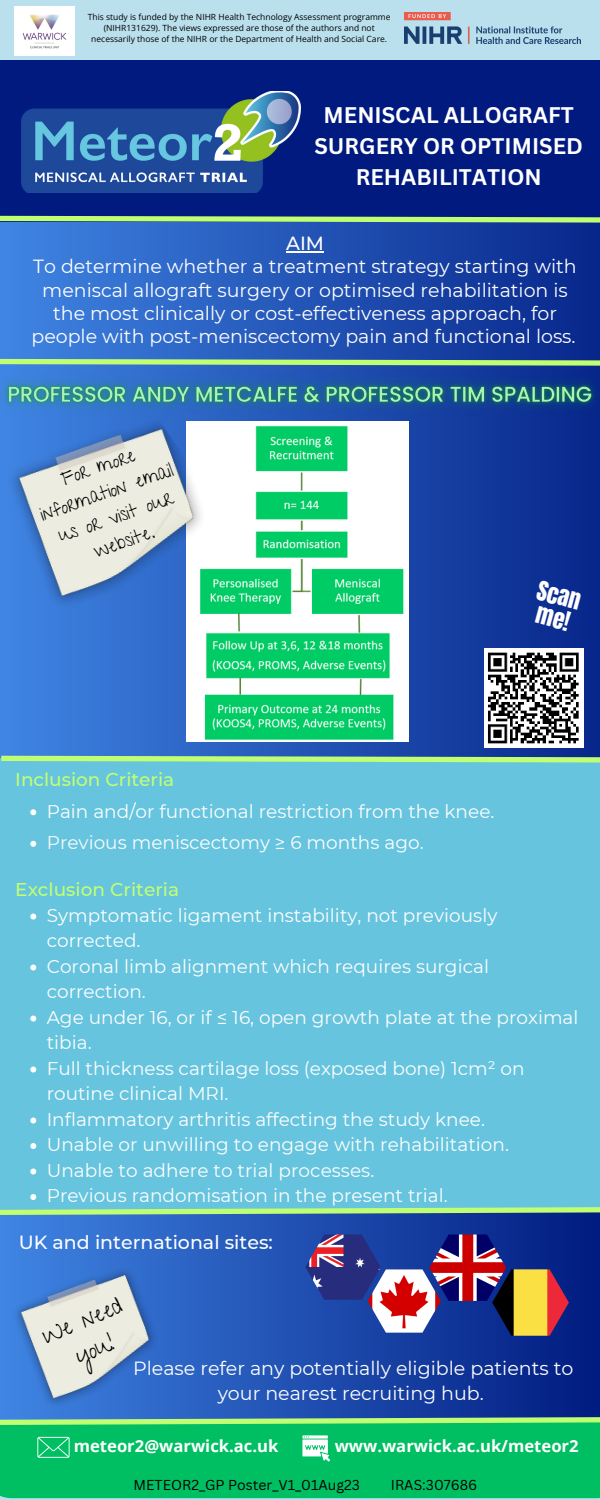
<style>
.page{position:relative;width:600px;height:1500px;background:#bae0ed}
.page>*{position:absolute;margin:0;border:0;box-sizing:border-box;transform-origin:0 0}
.t1{font:23px/31.5px "Give You Glory";color:#000;text-align:center}
.t2{font:23px/22.9px "Anton";color:#fff}
.t3{font:700 22px/30.8px "Canva Sans";color:#fff;text-align:center}
.t4{font:19px/23.2px "Montserrat";color:#fff;text-align:center}
.t5{font:19px/26.2px "Give You Glory";color:#000;text-align:center}
.t6{font:500 19px "Montserrat";color:#fdfefe}
.t7{font:500 19px "Montserrat";color:#fff}
.t8{font:18.5px/25.5px "Montserrat";color:#fdfefe}
.t9{font:500 18.5px "Montserrat";color:#c1ff72}
.t10{font:700 16.6px "Open Sans";color:#fff}
.t11{font:14px "Canva Sans";color:#000}
.t12{font:8.5px/11.3px "Open Sans";color:#000;text-align:center}
.s1{color:#f8fafa}
</style>
<div class="page">
<div style="left:0;top:60px;width:600px;height:163px;background:#001a7f"></div>
<img style="left:22px;top:91px;width:279px;height:102px">
<div style="left:0;top:819px;width:600px;height:605px;background:linear-gradient(to right,#4085e3,#011b80)"></div>
<img style="left:6px;top:1254px;width:170px;height:160px">
<div style="left:0;top:223px;width:600px;height:674px;background:linear-gradient(to right,#4085e3,#09288b)"></div>
<img style="left:186px;top:434px;width:222px;height:308px">
<img style="left:0;top:434px;width:230px;height:187px">
<div style="left:0;top:765px;width:600px;height:429px;background:#66c4de"></div>
<div style="left:0;top:1428px;width:600px;height:70px;background:#00bf63"></div>
<img style="left:368px;top:1269px;width:73px;height:64px">
<img style="left:305px;top:1235px;width:76px;height:65px">
<img style="left:492px;top:1269px;width:77px;height:67px">
<img style="left:429px;top:1235px;width:77px;height:66px">
<svg style="left:37px;top:1437px;width:33px;height:21px"></svg>
<svg style="left:302px;top:1435px;width:28px;height:27px"></svg>
<img style="left:484px;top:648px;width:99px;height:99px">
<img style="left:404px;top:12px;width:176px;height:32px">
<svg style="left:30px;top:809px;width:6px;height:6px"></svg>
<svg style="left:30px;top:841px;width:6px;height:6px"></svg>
<svg style="left:30px;top:914px;width:6px;height:6px"></svg>
<svg style="left:30px;top:965px;width:6px;height:6px"></svg>
<svg style="left:30px;top:1016px;width:6px;height:6px"></svg>
<svg style="left:30px;top:1067px;width:6px;height:6px"></svg>
<svg style="left:30px;top:1118px;width:6px;height:6px"></svg>
<svg style="left:30px;top:1143px;width:6px;height:6px"></svg>
<svg style="left:30px;top:1169px;width:6px;height:6px"></svg>
<hr style="left:286px;top:252px;width:38px;height:1px;background:#fff">
<img style="left:0;top:355px;width:600px;height:79px">
<svg style="left:0;top:356px;width:600px;height:12px;background:#689f98"></svg>
<svg style="left:0;top:215px;width:600px;height:10px;background:#6fa388"></svg>
<svg style="left:0;top:753px;width:600px;height:12px;background:#79bca2"></svg>
<img style="left:15px;top:6px;width:60px;height:50px">
<svg style="left:0;top:1194px;width:600px;height:24px;background:#6dbbbd"></svg>
<svg style="left:0;top:1414px;width:600px;height:14px;background:#53b582"></svg>
<p class="t12" style="left:88px;top:11px;width:304px">This study is funded by the NIHR Health Technology Assessment programme (NIHR131629). The views expressed are those of the authors and not necessarily those of the NIHR or the Department of Health and Social Care.</p>
<p class="t3" style="left:314px;top:99px;width:270px">MENISCAL ALLOGRAFT<br>SURGERY OR OPTIMISED<br>REHABILITATION</p>
<p class="t7" style="left:286px;top:232px;width:39px">AIM</p>
<p class="t4" style="left:31px;top:255px;width:547px">To determine whether a treatment strategy starting with meniscal allograft surgery or optimised rehabilitation is the most clinically or cost-effectiveness approach, for people with post-meniscectomy pain and functional loss.</p>
<p class="t5" style="left:28px;top:477px;width:140px;rotate:-19deg">For more information email us or visit our website.</p>
<p class="t2" style="left:540px;top:579px;width:46px;rotate:15deg">Scan me!</p>
<p class="t9" style="left:15px;top:768px;width:160px">Inclusion Criteria</p>
<p class="t8" style="left:47px;top:798px;width:449px">Pain and/or functional restriction from the knee.</p>
<p class="t8" style="left:47px;top:830px;width:378px"><span class="s1">Previou</span>s meniscectomy ≥ 6 months ago.</p>
<p class="t9" style="left:15px;top:878px;width:165px">Exclusion Criteria</p>
<p class="t8" style="left:47px;top:902px;width:452px">Symptomatic ligament instability, not previously corrected.</p>
<p class="t8" style="left:47px;top:953px;width:444px">Coronal limb alignment which requires surgical correction.</p>
<p class="t8" style="left:47px;top:1004px;width:533px">Age under 16, or if ≤ 16, open growth plate at the proximal tibia.</p>
<p class="t8" style="left:47px;top:1055px;width:480px">Full thickness cartilage loss (exposed bone) 1cm² on routine clinical MRI.</p>
<p class="t8" style="left:47px;top:1106px;width:440px">Inflammatory arthritis affecting the study knee.</p>
<p class="t8" style="left:47px;top:1132px;width:464px">Unable or unwilling to engage with rehabilitation.</p>
<p class="t8" style="left:47px;top:1157px;width:329px">Unable to adhere to trial processes.</p>
<p class="t8" style="left:47px;top:1183px;width:403px">Previous randomisation in the present trial.</p>
<p class="t6" style="left:19px;top:1231px;width:256px">UK and international sites:</p>
<p class="t1" style="left:37px;top:1322px;width:86px;rotate:-23deg">We need you!</p>
<p class="t4" style="left:133px;top:1355px;width:442px;line-height:25.5px">Please refer any potentially eligible patients to your nearest recruiting hub.</p>
<p class="t10" style="left:74px;top:1435px;width:206px">meteor2@warwick.ac.uk</p>
<p class="t10" style="left:335px;top:1435px;width:245px">www.warwick.ac.uk/meteor2</p>
<p class="t11" style="left:134px;top:1475px;width:228px">METEOR2_GP Poster_V1_01Aug23</p>
<p class="t11" style="left:391px;top:1475px;width:88px">IRAS:307686</p>
</div>
